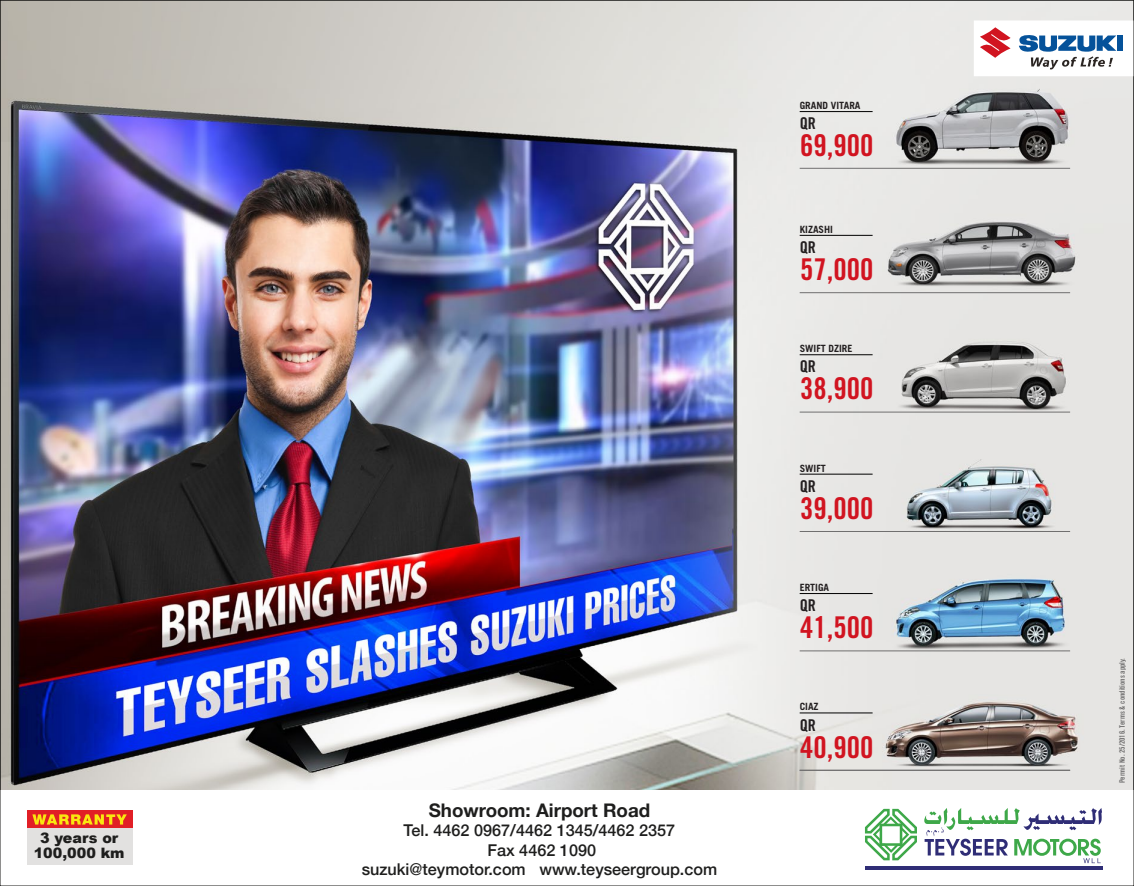
<style>
.page{position:relative;width:1134px;height:886px;background:#fff}
.page>*{position:absolute;margin:0;border:0;box-sizing:border-box;transform-origin:0 0}
.t1{font:30px "Trade Gothic Bold Cond Twenty";color:#d11420}
.t2{font:700 18.75px "Helvetica Neue";color:#1e1e1d}
.t3{font:500 16.25px/19.5px "Helvetica Neue";color:#1e1e1d;text-align:center}
.t4{font:16.25px "Trade Gothic Bold Cond Twenty";color:#231f20}
.t5{font:900 14.38px/15.6px "Arial";color:#1e1e1d;text-align:center}
.t6{font:700 10px "Trade Gothic";color:#231f20}
.t7{font:7.5px "Trade Gothic Bold Cond Twenty";color:#706f6f}
</style>
<div class="page">
<img style="left:2px;top:2px;width:1130px;height:788px">
<hr style="left:800px;top:235px;width:73px;height:1px;background:#000">
<div style="left:974px;top:20px;width:160px;height:56px;background:#fff"></div>
<svg style="left:980px;top:27px;width:30px;height:31px"></svg>
<div style="left:1117px;top:36px;width:6px;height:15px;background:#05529a"></div>
<svg style="left:1019px;top:35px;width:97px;height:35px"></svg>
<svg style="left:924px;top:808px;width:178px;height:55px"></svg>
<svg style="left:865px;top:809px;width:52px;height:51px"></svg>
<hr style="left:865px;top:867px;width:237px;height:3px;background:#2f2d76">
<div style="left:27px;top:811px;width:105px;height:53px;background:#e2e1e0"></div>
<div style="left:27px;top:811px;width:105px;height:17px;background:#e11f26"></div>
<svg style="left:32px;top:814px;width:95px;height:10px"></svg>
<hr style="left:800px;top:292px;width:270px;height:1px;background:#706f6f">
<hr style="left:800px;top:354px;width:73px;height:1px;background:#000">
<hr style="left:800px;top:412px;width:270px;height:1px;background:#706f6f">
<hr style="left:800px;top:474px;width:73px;height:1px;background:#000">
<hr style="left:800px;top:531px;width:270px;height:1px;background:#706f6f">
<hr style="left:800px;top:593px;width:73px;height:1px;background:#000">
<hr style="left:800px;top:651px;width:270px;height:1px;background:#706f6f">
<hr style="left:800px;top:713px;width:73px;height:1px;background:#000">
<hr style="left:800px;top:111px;width:73px;height:1px;background:#000">
<hr style="left:800px;top:168px;width:270px;height:1px;background:#706f6f">
<hr style="left:800px;top:770px;width:270px;height:1px;background:#706f6f">
<p class="t5" style="left:34px;top:829px;width:92px">3 years or<br>100,000 km</p>
<p class="t2" style="left:429px;top:795px;width:223px">Showroom: Airport Road</p>
<p class="t3" style="left:362px;top:819px;width:357px">Tel. 4462 0967/4462 1345/4462 2357<br>Fax 4462 1090<br>suzuki@teymotor.com www.teyseergroup.com</p>
<p class="t6" style="left:800px;top:99px;width:62px">GRAND VITARA</p>
<p class="t4" style="left:800px;top:113px;width:18px">QR</p>
<h1 class="t1" style="left:800px;top:127px;width:75px">69,900</h1>
<p class="t6" style="left:800px;top:223px;width:35px">KIZASHI</p>
<p class="t4" style="left:800px;top:237px;width:18px">QR</p>
<h1 class="t1" style="left:800px;top:251px;width:75px">57,000</h1>
<p class="t6" style="left:800px;top:342px;width:54px">SWIFT DZIRE</p>
<p class="t4" style="left:800px;top:357px;width:18px">QR</p>
<h1 class="t1" style="left:800px;top:370px;width:75px">38,900</h1>
<p class="t6" style="left:800px;top:462px;width:28px">SWIFT</p>
<p class="t4" style="left:800px;top:476px;width:18px">QR</p>
<h1 class="t1" style="left:800px;top:490px;width:75px">39,000</h1>
<p class="t6" style="left:800px;top:581px;width:31px">ERTIGA</p>
<p class="t4" style="left:800px;top:595px;width:18px">QR</p>
<h1 class="t1" style="left:800px;top:609px;width:75px">41,500</h1>
<p class="t6" style="left:800px;top:700px;width:20px">CIAZ</p>
<p class="t4" style="left:800px;top:715px;width:18px">QR</p>
<h1 class="t1" style="left:800px;top:729px;width:75px">40,900</h1>
<p class="t7" style="left:1117px;top:783px;width:127px;rotate:-90deg">Permit No. 25/2016. Terms &amp; conditions apply.</p>
</div>
